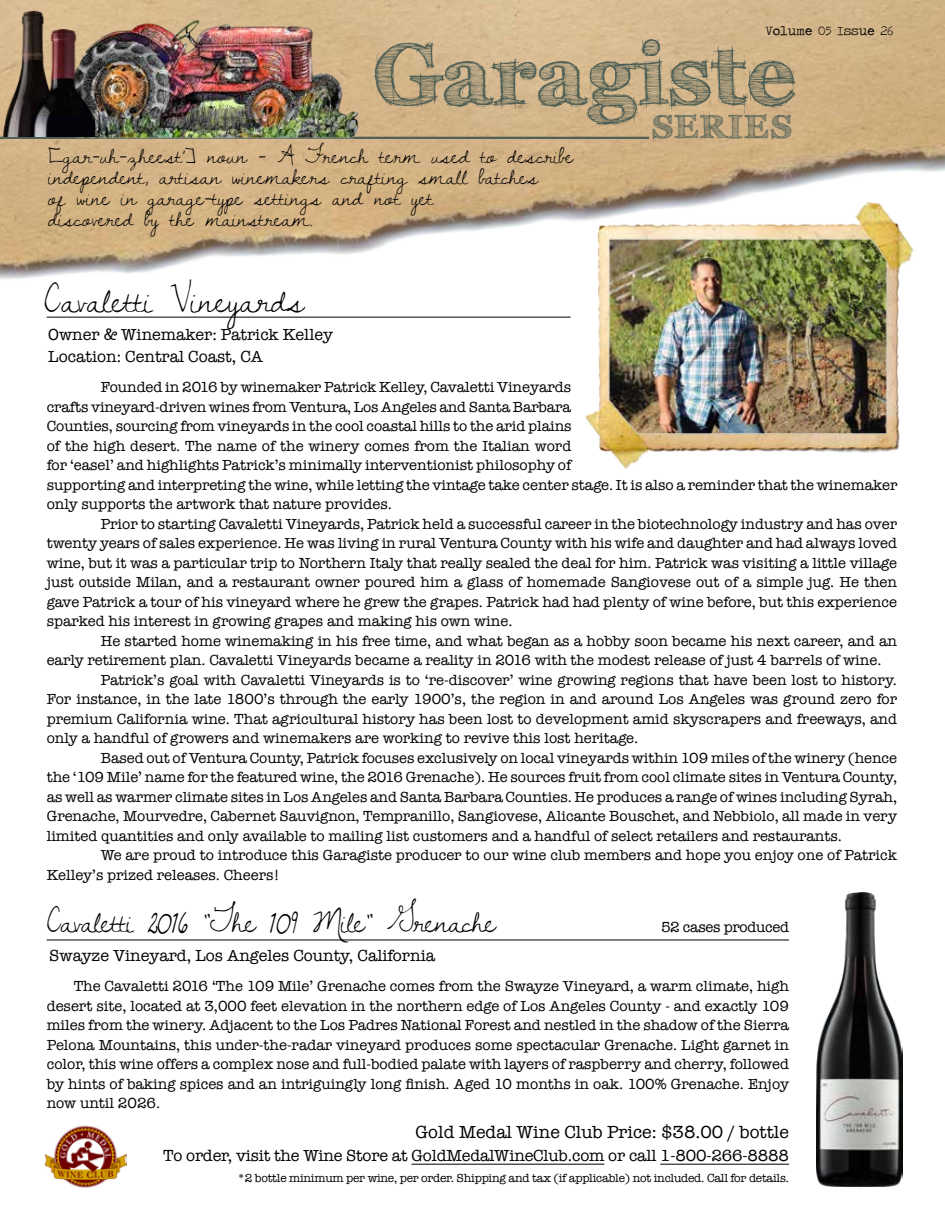
<style>
.page{position:relative;width:945px;height:1215px;background:#fff}
.page>*{position:absolute;margin:0;border:0;box-sizing:border-box;transform-origin:0 0}
.t1{font:700 85.5px "FFF Tusj";letter-spacing:.03em;color:#4f5f55}
.t2{font:36px "Dawningofa New Day";color:#000}
.t3{font:700 33px "FFF Tusj";letter-spacing:.08em;color:#4f5f55}
.t4{font:31.5px "Dawningofa New Day";letter-spacing:-.03em;color:#000}
.t5{font:22.5px/21px "Dawningofa New Day";color:#000}
.t6{font:18px "American Typewriter";color:#000}
.t7{font:16.5px/22.5px "American Typewriter";color:#000}
.t8{font:15px/19.5px "American Typewriter";color:#000;text-align:justify}
.t9{font:15px "American Typewriter";letter-spacing:-.02em;color:#000}
.t10{font:13.5px "Traveling Typewriter";color:#000}
.t11{font:12px "American Typewriter";letter-spacing:-.02em;color:#000}
</style>
<div class="page">
<img style="left:0;top:0;width:945px;height:317px">
<hr style="left:47px;top:317px;width:524px;height:1px;background:#000">
<hr style="left:47px;top:940px;width:742px;height:1px;background:#000">
<hr style="left:0;top:137px;width:649px;height:2px;background:#4f5f55">
<img style="left:44px;top:1125px;width:82px;height:63px">
<img style="left:2px;top:12px;width:48px;height:125px">
<img style="left:50px;top:10px;width:318px;height:132px">
<img style="left:31px;top:30px;width:64px;height:107px">
<hr style="left:411px;top:1164px;width:193px;height:1px;background:#000">
<hr style="left:660px;top:1164px;width:129px;height:1px;background:#000">
<img style="left:585px;top:194px;width:333px;height:275px">
<img style="left:816px;top:893px;width:86px;height:294px">
<p class="t10" style="left:765px;top:22px;width:129px">Volume 05 Issue 26</p>
<h1 class="t1" style="left:373px;top:24px;width:423px">Garagiste</h1>
<h3 class="t3" style="left:652px;top:107px;width:140px">SERIES</h3>
<h3 class="t5" style="left:48px;top:145px;width:527px">[gar-uh-zheest’] noun - A French term used to describe independent, artisan winemakers crafting small batches<br>of wine in garage-type settings and not yet<br>discovered by the mainstream.</h3>
<h2 class="t2" style="left:44px;top:278px;width:262px">Cavaletti Vineyards</h2>
<p class="t7" style="left:48px;top:322px;width:286px">Owner &amp; Winemaker: Patrick Kelley<br>Location: Central Coast, CA</p>
<p class="t8" style="left:47px;top:377px;width:852px;text-align:left;text-indent:54px">Founded in 2016 by winemaker Patrick Kelley, Cavaletti Vineyards<br>crafts vineyard-driven wines from Ventura, Los Angeles and Santa Barbara<br>Counties, sourcing from vineyards in the cool coastal hills to the arid plains<br>of the high desert. The name of the winery comes from the Italian word<br>for ‘easel’ and highlights Patrick’s minimally interventionist philosophy of<br>supporting and interpreting the wine, while letting the vintage take center stage. It is also a reminder that the winemaker only supports the artwork that nature provides.</p>
<p class="t8" style="left:47px;top:513px;width:852px;text-indent:54px">Prior to starting Cavaletti Vineyards, Patrick held a successful career in the biotechnology industry and has over twenty years of sales experience. He was living in rural Ventura County with his wife and daughter and had always loved wine, but it was a particular trip to Northern Italy that really sealed the deal for him. Patrick was visiting a little village just outside Milan, and a restaurant owner poured him a glass of homemade Sangiovese out of a simple jug. He then gave Patrick a tour of his vineyard where he grew the grapes. Patrick had had plenty of wine before, but this experience sparked his interest in growing grapes and making his own wine.</p>
<p class="t8" style="left:47px;top:630px;width:852px;text-indent:54px">He started home winemaking in his free time, and what began as a hobby soon became his next career, and an early retirement plan. Cavaletti Vineyards became a reality in 2016 with the modest release of just 4 barrels of wine.</p>
<p class="t8" style="left:47px;top:669px;width:852px;text-indent:54px">Patrick’s goal with Cavaletti Vineyards is to ‘re-discover’ wine growing regions that have been lost to history.<br>For instance, in the late 1800’s through the early 1900’s, the region in and around Los Angeles was ground zero for premium California wine. That agricultural history has been lost to development amid skyscrapers and freeways, and only a handful of growers and winemakers are working to revive this lost heritage.</p>
<p class="t8" style="left:47px;top:747px;width:852px;text-indent:54px">Based out of Ventura County, Patrick focuses exclusively on local vineyards within 109 miles of the winery (hence the ‘109 Mile’ name for the featured wine, the 2016 Grenache). He sources fruit from cool climate sites in Ventura County, as well as warmer climate sites in Los Angeles and Santa Barbara Counties. He produces a range of wines including Syrah, Grenache, Mourvedre, Cabernet Sauvignon, Tempranillo, Sangiovese, Alicante Bouschet, and Nebbiolo, all made in very limited quantities and only available to mailing list customers and a handful of select retailers and restaurants.</p>
<p class="t8" style="left:47px;top:845px;width:852px;text-indent:54px">We are proud to introduce this Garagiste producer to our wine club members and hope you enjoy one of Patrick<br>Kelley’s prized releases. Cheers!</p>
<h3 class="t4" style="left:47px;top:902px;width:451px">Cavaletti 2016 “The 109 Mile” Grenache</h3>
<p class="t7" style="left:49px;top:944px;width:387px">Swayze Vineyard, Los Angeles County, California</p>
<p class="t9" style="left:661px;top:915px;width:130px">52 cases produced</p>
<p class="t8" style="left:47px;top:976px;width:744px;text-indent:27px">The Cavaletti 2016 ‘The 109 Mile’ Grenache comes from the Swayze Vineyard, a warm climate, high desert site, located at 3,000 feet elevation in the northern edge of Los Angeles County - and exactly 109 miles from the winery. Adjacent to the Los Padres National Forest and nestled in the shadow of the Sierra Pelona Mountains, this under-the-radar vineyard produces some spectacular Grenache. Light garnet in color, this wine offers a complex nose and full-bodied palate with layers of raspberry and cherry, followed by hints of baking spices and an intriguingly long finish. Aged 10 months in oak. 100% Grenache. Enjoy now until 2026.</p>
<p class="t6" style="left:416px;top:1118px;width:375px">Gold Medal Wine Club Price: $38.00 / bottle</p>
<p class="t7" style="left:163px;top:1144px;width:627px">To order, visit the Wine Store at GoldMedalWineClub.com or call 1-800-266-8888</p>
<p class="t11" style="left:237px;top:1169px;width:553px">*2 bottle minimum per wine, per order. Shipping and tax (if applicable) not included. Call for details.</p>
</div>
